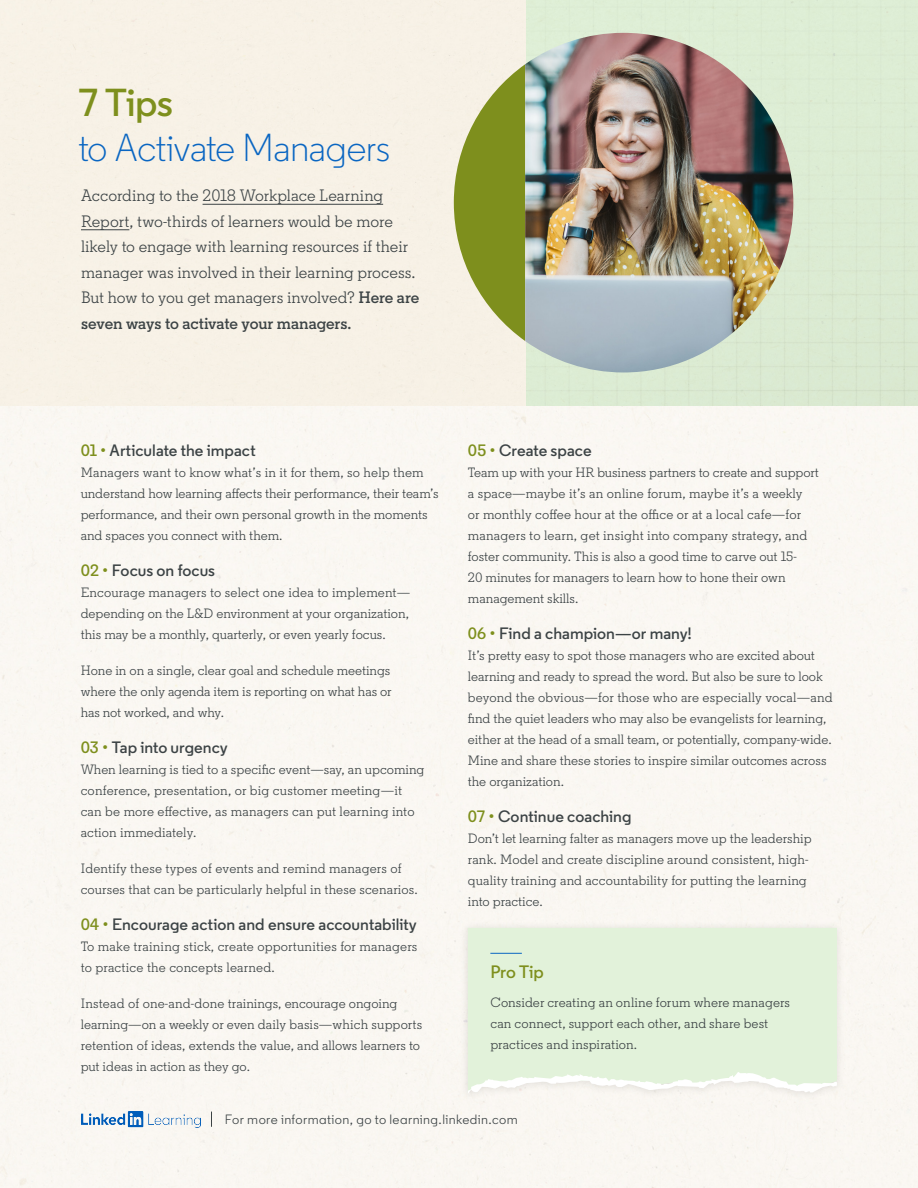
<style>
.page{position:relative;width:918px;height:1188px;background:#fff}
.page>*{position:absolute;margin:0;border:0;box-sizing:border-box;transform-origin:0 0}
.t1{font:300 39px "LKN Sans";letter-spacing:-.02em;color:#0a66c2}
.t2{font:600 39px "LKN Sans";color:#7e8f1d}
.t3{font:600 18px "LKN Sans";letter-spacing:-.01em;color:#7e8f1d}
.t4{font:16.5px/25.5px "LKN Slab";letter-spacing:-.005em;color:#3c4345}
.t5{font:600 16.5px "LKN Sans";color:#3c4345}
.t6{font:13.5px/21px "LKN Slab";color:#3c4345}
.t7{font:13.5px "LKN Sans";letter-spacing:.025em;color:#3c4345}
.s1{font-weight:600}
.s2{color:#7e8f1d}
</style>
<div class="page">
<div style="left:0;top:405px;width:918px;height:783px;background:#faf7f2"></div>
<div style="left:0;top:0;width:525px;height:405px;background:#f7f1e6"></div>
<svg style="left:454px;top:64px;width:71px;height:277px"></svg>
<img style="left:525px;top:33px;width:268px;height:339px">
<div style="left:459px;top:920px;width:386px;height:182px;background:#f8f5f0"></div>
<div style="left:468px;top:928px;width:369px;height:144px;background:#e2f2da"></div>
<svg style="left:468px;top:1072px;width:369px;height:22px"></svg>
<hr style="left:490px;top:953px;width:32px;height:1px;background:#0a66c2">
<hr style="left:203px;top:204px;width:180px;height:1px;background:#3c4345">
<hr style="left:81px;top:229px;width:48px;height:1px;background:#3c4345">
<svg style="left:211px;top:1112px;width:1px;height:15px"></svg>
<img style="left:81px;top:1112px;width:119px;height:16px">
<h1 class="t2" style="left:78px;top:78px;width:96px">7 Tips</h1>
<h1 class="t1" style="left:78px;top:124px;width:314px">to Activate Managers</h1>
<p class="t4" style="left:81px;top:183px;width:340px">According to the 2018 Workplace Learning Report, two-thirds of learners would be more likely to engage with learning resources if their manager was involved in their learning process.<br>But how to you get managers involved? <span class="s1">Here are seven ways to activate your managers.</span></p>
<p class="t5" style="left:81px;top:440px;width:177px"><span class="s2">01 •</span> Articulate the impact</p>
<p class="t6" style="left:81px;top:462px;width:359px">Managers want to know what’s in it for them, so help them understand how learning affects their performance, their team’s performance, and their own personal growth in the moments and spaces you connect with them.</p>
<p class="t5" style="left:81px;top:560px;width:136px"><span class="s2">02 •</span> Focus on focus</p>
<p class="t6" style="left:81px;top:582px;width:331px;text-align:justify">Encourage managers to select one idea to implement— depending on the L&amp;D environment at your organization, this may be a monthly, quarterly, or even yearly focus.</p>
<p class="t6" style="left:81px;top:660px;width:313px;text-align:justify">Hone in on a single, clear goal and schedule meetings where the only agenda item is reporting on what has or has not worked, and why.</p>
<p class="t5" style="left:81px;top:737px;width:149px"><span class="s2">03 •</span> Tap into urgency</p>
<p class="t6" style="left:81px;top:759px;width:345px">When learning is tied to a specific event—say, an upcoming conference, presentation, or big customer meeting—it can be more effective, as managers can put learning into action immediately.</p>
<p class="t6" style="left:81px;top:858px;width:339px">Identify these types of events and remind managers of courses that can be particularly helpful in these scenarios.</p>
<p class="t5" style="left:81px;top:914px;width:338px"><span class="s2">04 •</span> Encourage action and ensure accountability</p>
<p class="t6" style="left:81px;top:936px;width:338px">To make training stick, create opportunities for managers to practice the concepts learned.</p>
<p class="t6" style="left:81px;top:993px;width:343px">Instead of one-and-done trainings, encourage ongoing learning—on a weekly or even daily basis—which supports retention of ideas, extends the value, and allows learners to put ideas in action as they go.</p>
<p class="t5" style="left:468px;top:440px;width:125px"><span class="s2">05 •</span> Create space</p>
<p class="t6" style="left:468px;top:462px;width:353px">Team up with your HR business partners to create and support a space—maybe it’s an online forum, maybe it’s a weekly<br>or monthly coffee hour at the office or at a local cafe—for managers to learn, get insight into company strategy, and foster community. This is also a good time to carve out 15-<br>20 minutes for managers to learn how to hone their own management skills.</p>
<p class="t5" style="left:468px;top:623px;width:226px"><span class="s2">06 •</span> Find a champion—or many!</p>
<p class="t6" style="left:468px;top:645px;width:366px">It’s pretty easy to spot those managers who are excited about learning and ready to spread the word. But also be sure to look beyond the obvious—for those who are especially vocal—and find the quiet leaders who may also be evangelists for learning, either at the head of a small team, or potentially, company-wide.<br>Mine and share these stories to inspire similar outcomes across the organization.</p>
<p class="t5" style="left:468px;top:806px;width:165px"><span class="s2">07 •</span> Continue coaching</p>
<p class="t6" style="left:468px;top:828px;width:345px">Don’t let learning falter as managers move up the leadership rank. Model and create discipline around consistent, high&shy;quality training and accountability for putting the learning into practice.</p>
<h2 class="t3" style="left:490px;top:961px;width:55px">Pro Tip</h2>
<p class="t6" style="left:490px;top:992px;width:301px">Consider creating an online forum where managers can connect, support each other, and share best practices and inspiration.</p>
<p class="t7" style="left:225px;top:1111px;width:294px">For more information, go to learning.linkedin.com</p>
</div>
